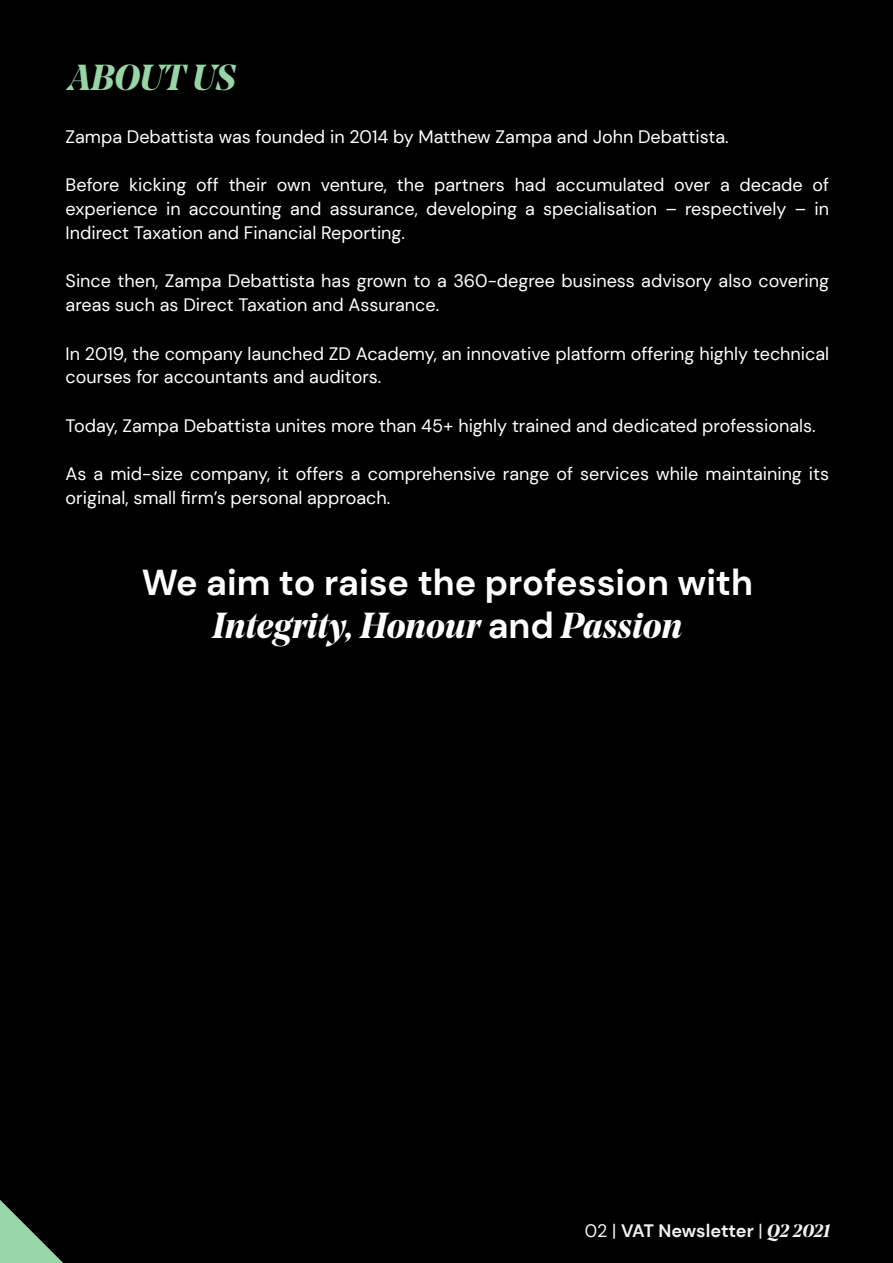
<style>
.page{position:relative;width:893px;height:1263px;background:#000}
.page>*{position:absolute;margin:0;border:0;box-sizing:border-box;transform-origin:0 0}
.t1{font:700 36px "DM Sans";color:#fff}
.t2{font:italic 700 36px "Noe Display";color:#fff}
.t3{font:italic 700 36px "Noe Display";color:#97d5a7}
.t4{font:18px/24px "DM Sans";color:#fff}
.t5{font:700 18px "DM Sans";color:#f2f2f2}
.s1{font-family:"DM Sans";font-style:normal}
.s2{font-weight:400}
.s3{font-family:"Noe Display";font-style:italic}
</style>
<div class="page">
<svg style="left:0;top:1200px;width:63px;height:63px"></svg>
<h1 class="t3" style="left:68px;top:54px;width:169px">ABOUT US</h1>
<p class="t4" style="left:66px;top:125px;width:665px">Zampa Debattista was founded in 2014 by Matthew Zampa and John Debattista.</p>
<p class="t4" style="left:66px;top:173px;width:765px;text-align:justify">Before kicking off their own venture, the partners had accumulated over a decade of experience in accounting and assurance, developing a specialisation – respectively – in Indirect Taxation and Financial Reporting.</p>
<p class="t4" style="left:66px;top:269px;width:765px">Since then, Zampa Debattista has grown to a 360-degree business advisory also covering areas such as Direct Taxation and Assurance.</p>
<p class="t4" style="left:66px;top:341px;width:765px">In 2019, the company launched ZD Academy, an innovative platform offering highly technical courses for accountants and auditors.</p>
<p class="t4" style="left:66px;top:413px;width:752px">Today, Zampa Debattista unites more than 45+ highly trained and dedicated professionals.</p>
<p class="t4" style="left:66px;top:461px;width:765px">As a mid-size company, it offers a comprehensive range of services while maintaining its original, small firm’s personal approach.</p>
<h1 class="t1" style="left:142px;top:560px;width:613px">We aim to raise the profession with</h1>
<h1 class="t2" style="left:212px;top:602px;width:471px">Integrity, Honour <span class="s1">and</span> Passion</h1>
<p class="t5" style="left:585px;top:1219px;width:247px"><span class="s2">02 |</span> VAT Newsletter <span class="s2">|</span> <span class="s3">Q2 2021</span></p>
</div>
